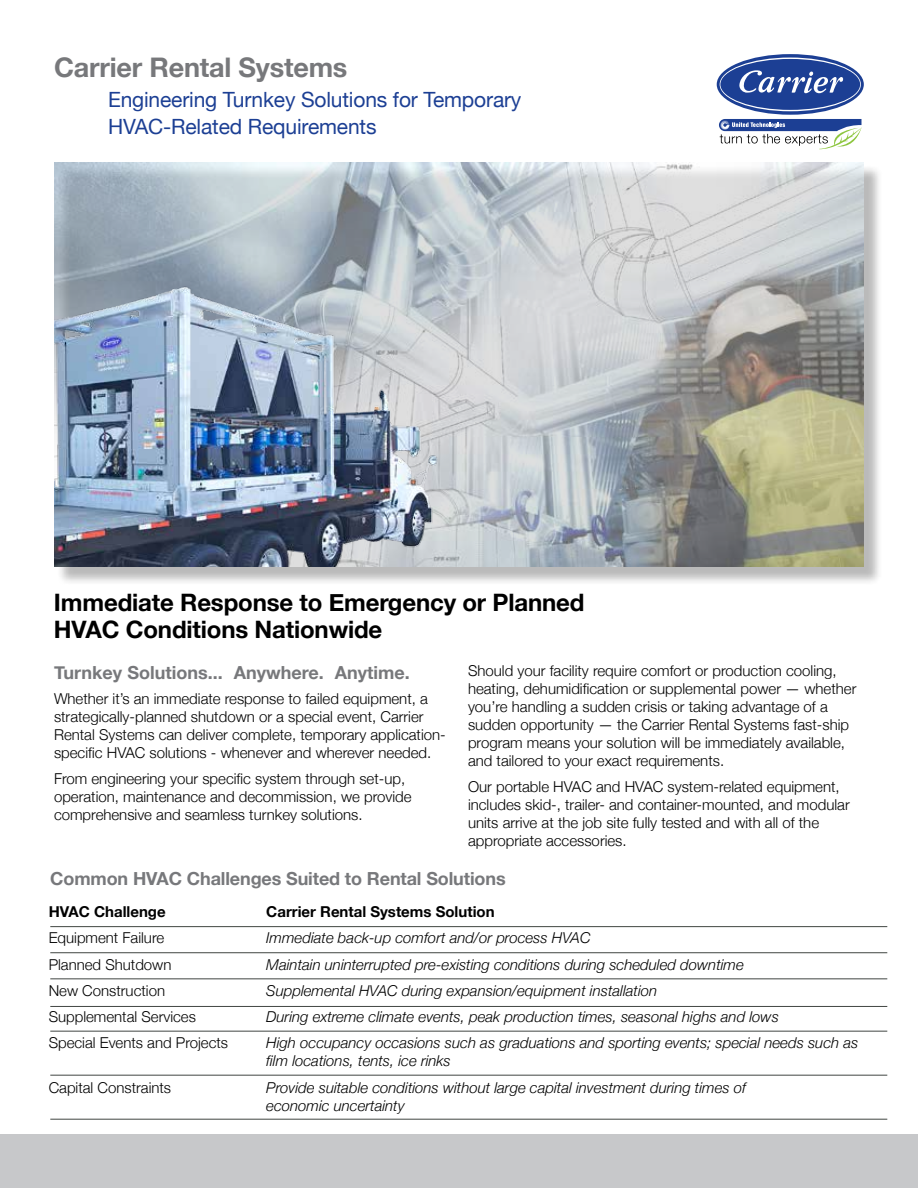
<style>
.page{position:relative;width:918px;height:1188px;background:#fff}
.page>*{position:absolute;margin:0;border:0;box-sizing:border-box;transform-origin:0 0}
.t1{font:700 27px "Helvetica Neue";letter-spacing:-.005em;color:#77787b}
.t2{font:700 24px/27px "Helvetica Neue";letter-spacing:-.005em;color:#000}
.t3{font:21px/27px "Helvetica Neue";letter-spacing:-.005em;color:#1c3f94}
.t4{font:700 18px "Helvetica Neue";letter-spacing:-.005em;color:#77787b}
.t5{font:300 15px/18px "Helvetica Neue";color:#000}
.t6{font:italic 300 15px/26.2px "Helvetica Neue";color:#000}
.t7{font:700 15px "Helvetica Neue";color:#000}
</style>
<div class="page">
<div style="left:0;top:1134px;width:918px;height:54px;background:#c7c8ca"></div>
<svg style="left:719px;top:119px;width:143px;height:30px"></svg>
<svg style="left:717px;top:54px;width:147px;height:61px"></svg>
<svg style="left:720px;top:58px;width:141px;height:53px"></svg>
<div style="left:720px;top:59px;width:140px;height:51px;background:#1c3f94;border-radius:50%"></div>
<svg style="left:739px;top:70px;width:104px;height:23px"></svg>
<hr style="left:50px;top:952px;width:837px;height:1px;background:#414642">
<hr style="left:50px;top:979px;width:837px;height:1px;background:#414642">
<hr style="left:50px;top:1006px;width:837px;height:1px;background:#414642">
<hr style="left:50px;top:1031px;width:837px;height:1px;background:#414642">
<hr style="left:50px;top:1075px;width:837px;height:1px;background:#414642">
<hr style="left:50px;top:1119px;width:837px;height:1px;background:#414642">
<hr style="left:50px;top:926px;width:837px;height:1px;background:#414642">
<div style="left:57px;top:165px;width:825px;height:420px;background:#000;opacity:.5"></div>
<img style="left:54px;top:162px;width:810px;height:405px">
<img style="left:54px;top:276px;width:398px;height:291px">
<h1 class="t1" style="left:54px;top:46px;width:295px">Carrier Rental Systems</h1>
<h3 class="t3" style="left:108px;top:87px;width:415px">Engineering Turnkey Solutions for Temporary<br>HVAC-Related Requirements</h3>
<h2 class="t2" style="left:54px;top:590px;width:532px">Immediate Response to Emergency or Planned<br>HVAC Conditions Nationwide</h2>
<p class="t4" style="left:54px;top:659px;width:357px">Turnkey Solutions... Anywhere. Anytime.</p>
<p class="t5" style="left:54px;top:689px;width:393px">Whether it’s an immediate response to failed equipment, a strategically-planned shutdown or a special event, Carrier Rental Systems can deliver complete, temporary application&shy;specific HVAC solutions - whenever and wherever needed.</p>
<p class="t5" style="left:54px;top:769px;width:359px">From engineering your specific system through set-up, operation, maintenance and decommission, we provide comprehensive and seamless turnkey solutions.</p>
<p class="t5" style="left:468px;top:661px;width:390px">Should your facility require comfort or production cooling, heating, dehumidification or supplemental power — whether you’re handling a sudden crisis or taking advantage of a sudden opportunity — the Carrier Rental Systems fast-ship program means your solution will be immediately available, and tailored to your exact requirements.</p>
<p class="t5" style="left:468px;top:777px;width:383px">Our portable HVAC and HVAC system-related equipment, includes skid-, trailer- and container-mounted, and modular units arrive at the job site fully tested and with all of the appropriate accessories.</p>
<p class="t4" style="left:50px;top:864px;width:457px">Common HVAC Challenges Suited to Rental Solutions</p>
<p class="t7" style="left:49px;top:900px;width:119px">HVAC Challenge</p>
<p class="t5" style="left:49px;top:924px;width:181px;line-height:26.2px">Equipment Failure<br>Planned Shutdown<br>New Construction<br>Supplemental Services<br>Special Events and Projects</p>
<p class="t5" style="left:49px;top:1077px;width:124px">Capital Constraints</p>
<p class="t7" style="left:266px;top:900px;width:230px">Carrier Rental Systems Solution</p>
<p class="t6" style="left:266px;top:924px;width:594px">Immediate back-up comfort and/or process HVAC<br>Maintain uninterrupted pre-existing conditions during scheduled downtime<br>Supplemental HVAC during expansion/equipment installation<br>During extreme climate events, peak production times, seasonal highs and lows<br>High occupancy occasions such as graduations and sporting events; special needs such as</p>
<p class="t6" style="left:266px;top:1047px;width:481px">film locations, tents, ice rinks<br>Provide suitable conditions without large capital investment during times of</p>
<p class="t6" style="left:266px;top:1091px;width:140px">economic uncertainty</p>
</div>
